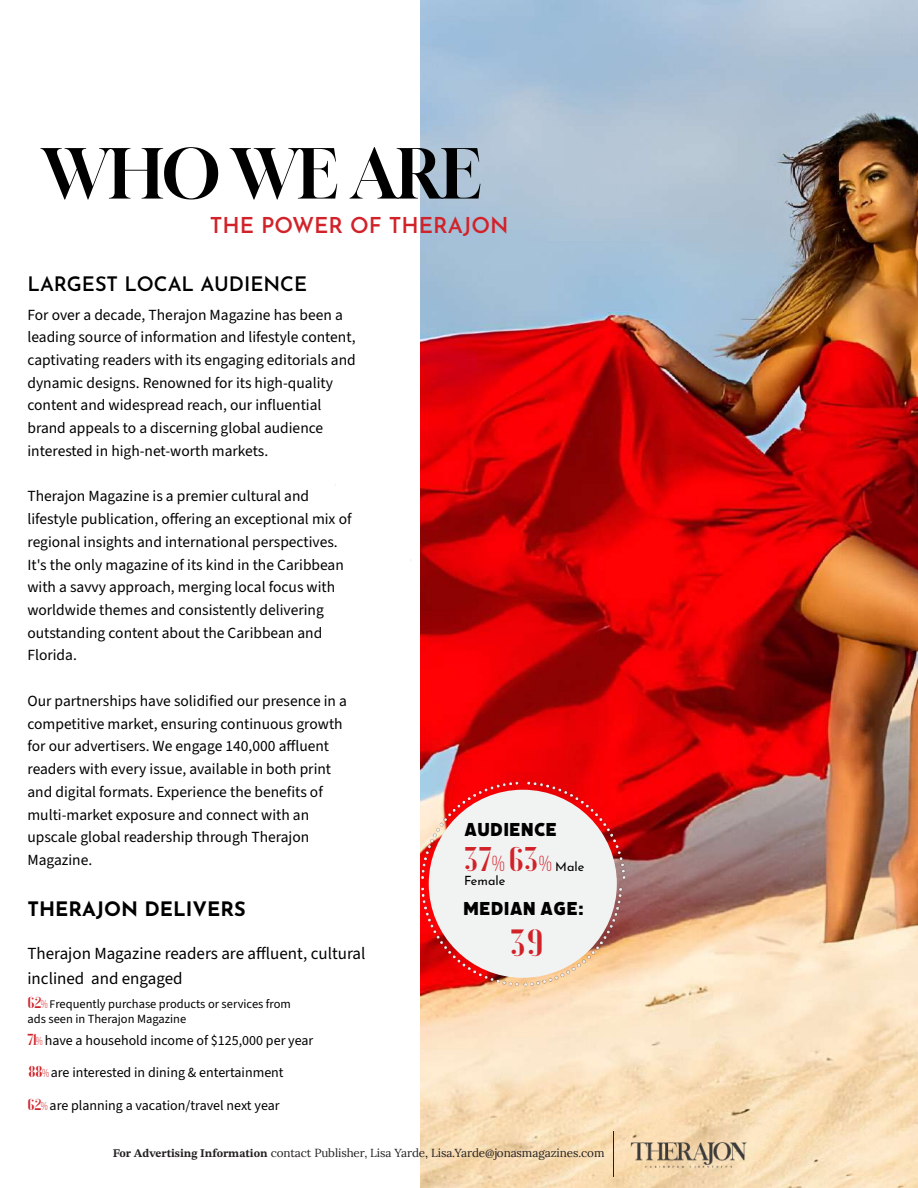
<style>
.page{position:relative;width:918px;height:1188px;background:#fff}
.page>*{position:absolute;margin:0;border:0;box-sizing:border-box;transform-origin:0 0}
.t1{font:67.35px "Gloock";letter-spacing:-.015em;color:#000}
.t2{font:36px "Xants";color:#d22229}
.t3{font:32.55px "Xants";color:#d22229}
.t4{font:600 21.9px "Josefin Sans";color:#d22229}
.t5{font:20.85px "Filicudi Solid";color:#000}
.t6{font:600 19.95px "Josefin Sans";color:#000}
.t7{font:700 19.95px "Josefin Sans";color:#000}
.t8{font:16.95px/24.9px "Source Sans 3";color:#000}
.t9{font:15.45px/22.8px "Source Sans 3";color:#000}
.t10{font:13.95px "Source Sans 3";color:#000}
.t11{font:12.75px "Josefin Sans";color:#000}
.t12{font:12.45px/15.9px "Source Sans 3";color:#000}
.t13{font:11.7px "Lora";letter-spacing:-.005em;color:#232020}
.s1{font-family:"Xants";font-size:15.15px;color:#d22229}
.s2{font-family:"Bebas Neue";font-size:11.55px;color:#d22229}
.s3{font-size:11.55px}
.s4{font-family:"Bebas Neue";font-size:21.9px}
.s5{font-family:"Josefin Sans";font-size:12.75px;color:#000}
.s6{font-family:"STIX Two Text";font-weight:700}
</style>
<div class="page">
<img style="left:420px;top:0;width:498px;height:1188px">
<img style="left:523px;top:884px;width:100px;height:103px">
<img style="left:523px;top:780px;width:103px;height:101px">
<img style="left:420px;top:780px;width:100px;height:104px">
<img style="left:420px;top:887px;width:103px;height:101px">
<div style="left:429px;top:790px;width:188px;height:188px;background:#f1f2f2;border-radius:50%"></div>
<hr style="left:613px;top:1131px;width:1px;height:46px;background:#232020">
<img style="left:629px;top:1141px;width:118px;height:26px">
<h1 class="t1" style="left:42px;top:131px;width:441px">WHO WE ARE</h1>
<h3 class="t4" style="left:210px;top:206px;width:300px">THE POWER OF THERAJON</h3>
<p class="t6" style="left:27px;top:267px;width:281px">LARGEST LOCAL AUDIENCE</p>
<p class="t9" style="left:27px;top:303px;width:330px">For over a decade, Therajon Magazine has been a leading source of information and lifestyle content, captivating readers with its engaging editorials and dynamic designs. Renowned for its high-quality content and widespread reach, our influential brand appeals to a discerning global audience interested in high-net-worth markets.</p>
<p class="t9" style="left:27px;top:485px;width:326px">Therajon Magazine is a premier cultural and lifestyle publication, offering an exceptional mix of regional insights and international perspectives.<br>It's the only magazine of its kind in the Caribbean with a savvy approach, merging local focus with worldwide themes and consistently delivering outstanding content about the Caribbean and Florida.</p>
<p class="t9" style="left:27px;top:689px;width:321px">Our partnerships have solidified our presence in a competitive market, ensuring continuous growth for our advertisers. We engage 140,000 affluent readers with every issue, available in both print and digital formats. Experience the benefits of multi-market exposure and connect with an upscale global readership through Therajon Magazine.</p>
<p class="t7" style="left:27px;top:891px;width:220px">THERAJON DELIVERS</p>
<p class="t8" style="left:27px;top:941px;width:339px">Therajon Magazine readers are affluent, cultural inclined and engaged</p>
<p class="t12" style="left:27px;top:995px;width:265px"><span class="s1">62</span><span class="s2">%</span> <span class="s3">F</span>requently purchase products or services from ads seen in Therajon Magazine</p>
<p class="t10" style="left:27px;top:1032px;width:287px"><span class="s1">71</span><span class="s2">%</span> have a household income of $125,000 per year</p>
<p class="t10" style="left:28px;top:1064px;width:257px"><span class="s1">88</span><span class="s2">%</span> are interested in dining &amp; entertainment</p>
<p class="t10" style="left:27px;top:1097px;width:254px"><span class="s1">62</span><span class="s2">%</span> are planning a vacation/travel next year</p>
<h3 class="t5" style="left:464px;top:818px;width:95px">AUDIENCE</h3>
<h3 class="t3" style="left:464px;top:839px;width:122px">37<span class="s4">%</span> 63<span class="s4">%</span> <span class="s5">Male</span></h3>
<p class="t11" style="left:464px;top:870px;width:43px">Female</p>
<h3 class="t5" style="left:463px;top:896px;width:122px">MEDIAN AGE:</h3>
<h2 class="t2" style="left:510px;top:921px;width:35px">39</h2>
<p class="t13" style="left:113px;top:1144px;width:493px"><span class="s6">For Advertising Information</span> contact Publisher, Lisa Yarde, Lisa.Yarde@jonasmagazines.com</p>
</div>
